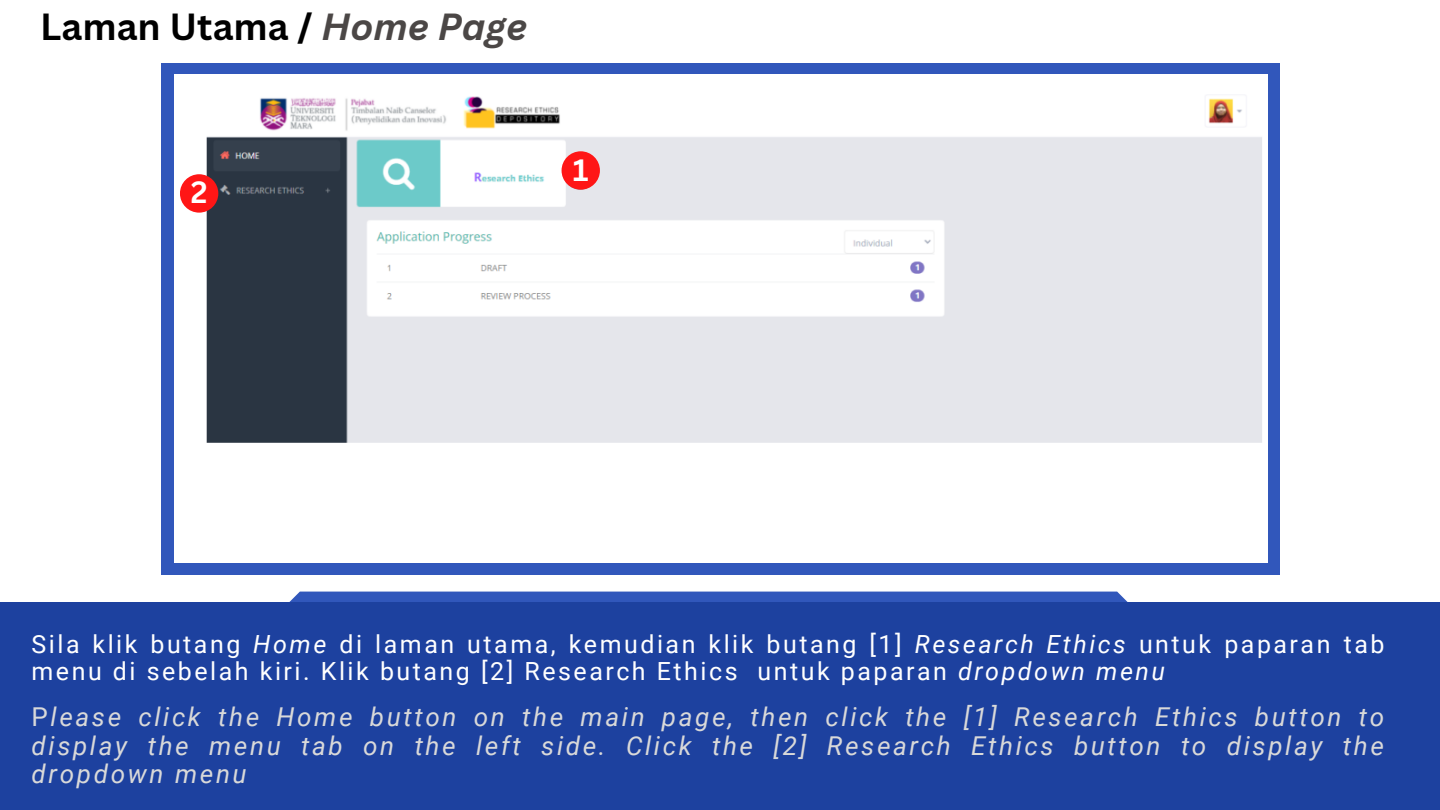
<style>
.page{position:relative;width:1440px;height:810px;background:#fff}
.page>*{position:absolute;margin:0;border:0;box-sizing:border-box;transform-origin:0 0}
.t1{font:700 36.8px "Canva Sans";color:#000}
.t2{font:700 30px "Canva Sans";color:#fff}
.t3{font:italic 26px/28.5px "Roboto";letter-spacing:.1em;color:#d9d9d9;text-align:justify}
.t4{font:25px/27px "Roboto";letter-spacing:.1em;color:#fff}
.s1{font-style:italic;color:#4b4746}
.s2{font-style:italic}
.s3{font-style:normal}
</style>
<div class="page">
<div style="left:289px;top:592px;width:839px;height:10px;background:#3157bb"></div>
<div style="left:0;top:602px;width:1440px;height:208px;background:#1d419f"></div>
<div style="left:161px;top:63px;width:1118px;height:512px;background:#3157bb"></div>
<img style="left:175px;top:75px;width:1092px;height:488px">
<div style="left:562px;top:151px;width:38px;height:39px;background:#ff1616;border-radius:50%"></div>
<div style="left:180px;top:174px;width:38px;height:39px;background:#ff1616;border-radius:50%"></div>
<h1 class="t1" style="left:40px;top:1px;width:489px">Laman Utama / <span class="s1">Home Page</span></h1>
<p class="t2" style="left:191px;top:171px;width:18px">2</p>
<p class="t2" style="left:573px;top:149px;width:17px">1</p>
<p class="t4" style="left:32px;top:631px;width:1354px">Sila klik butang <span class="s2">Home</span> di laman utama, kemudian klik butang [1] <span class="s2">Research Ethics</span> untuk paparan tab menu di sebelah kiri. Klik butang [2] Research Ethics untuk paparan <span class="s2">dropdown menu</span></p>
<p class="t3" style="left:32px;top:703px;width:1354px"><span class="s3">P</span>lease click the Home button on the main page, then click the [1] Research Ethics button to display the menu tab on the left side. Click the [2] Research Ethics button to display the dropdown menu</p>
</div>
